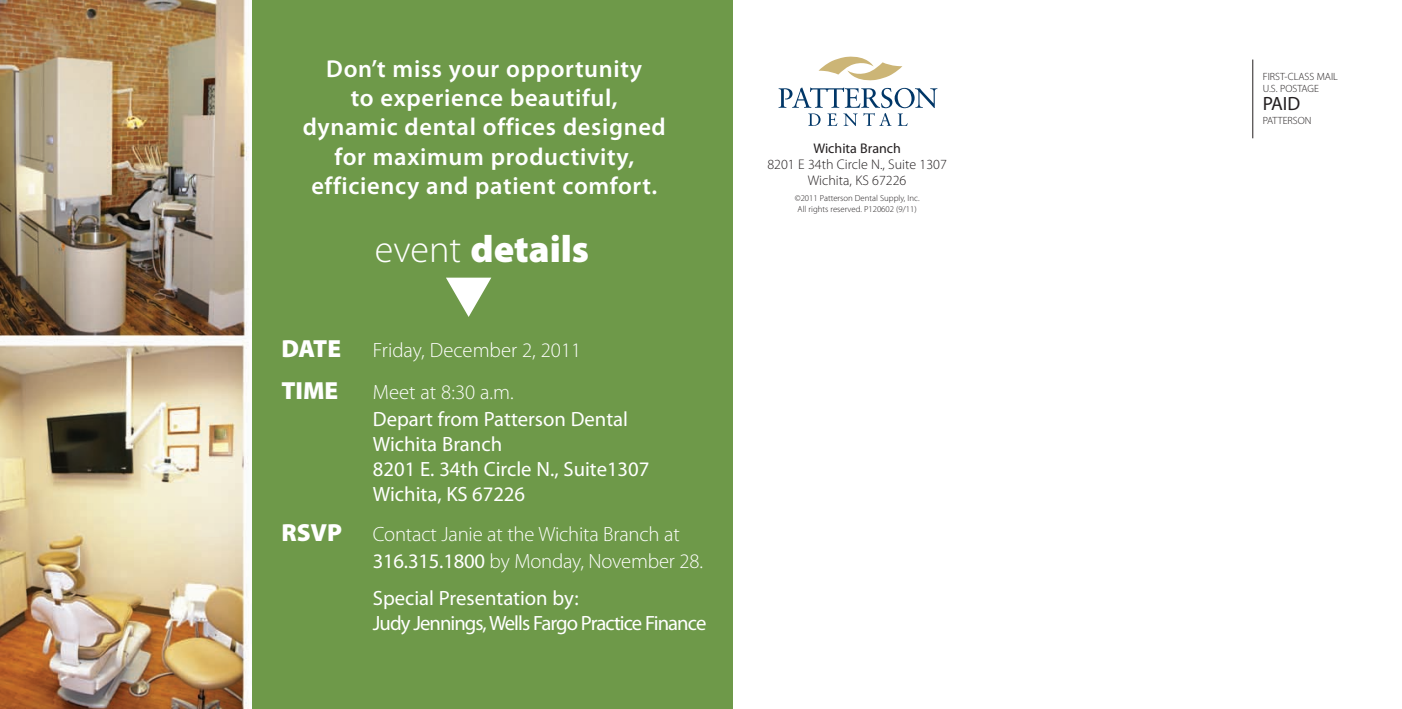
<style>
.page{position:relative;width:1402px;height:709px;background:#fff}
.page>*{position:absolute;margin:0;border:0;box-sizing:border-box;transform-origin:0 0}
.t1{font:900 38.15px "Myriad Pro";color:#fff}
.t2{font:900 24.85px "Myriad Pro";color:#fff}
.t3{font:600 24.5px/29.4px "Myriad Pro";letter-spacing:.025em;color:#fff;text-align:center}
.t4{font:300 20.65px/26.8px "Myriad Pro";letter-spacing:-.01em;color:#fff}
.t5{font:20.65px/24.8px "Myriad Pro";color:#fff}
.t6{font:20.65px/24.8px "Myriad Pro";letter-spacing:-.045em;color:#fff}
.t7{font:19.25px "Myriad Pro";color:#231f20}
.t8{font:300 14px/15.8px "Myriad Pro";color:#231f20;text-align:center}
.t9{font:14px "Myriad Pro";color:#231f20}
.t10{font:300 10.5px/12.2px "Myriad Pro";color:#231f20}
.t11{font:300 8.75px/11.2px "Myriad Pro";color:#231f20;text-align:center}
.s1{font-weight:300}
.s2{font-weight:900;font-size:24.85px}
.s3{font-weight:400}
</style>
<div class="page">
<div style="left:0;top:0;width:732px;height:709px;background:#6e9949"></div>
<svg style="left:818px;top:57px;width:84px;height:24px"></svg>
<svg style="left:778px;top:88px;width:159px;height:38px"></svg>
<img style="left:0;top:0;width:251px;height:709px">
<hr style="left:1252px;top:60px;width:1px;height:78px;background:#231f20">
<p class="t3" style="left:303px;top:56px;width:365px">Don’t miss your opportunity<br>to experience beautiful, dynamic dental offices designed for maximum productivity, efficiency and patient comfort.</p>
<h1 class="t1" style="left:375px;top:235px;width:216px"><span class="s1">event</span> details</h1>
<p class="t2" style="left:281px;top:339px;width:61px">DATE</p>
<p class="t4" style="left:373px;top:338px;width:210px">Friday, December 2, 2011</p>
<p class="t2" style="left:281px;top:382px;width:58px">TIME</p>
<p class="t4" style="left:373px;top:381px;width:142px">Meet at 8:30 a.m.</p>
<p class="t5" style="left:373px;top:408px;width:278px">Depart from Patterson Dental<br>Wichita Branch<br>8201 E. 34th Circle N., Suite1307<br>Wichita, KS 67226</p>
<p class="t4" style="left:373px;top:522px;width:332px;text-indent:-91px"><span class="s2">RSVP</span> Contact Janie at the Wichita Branch at<br><span class="s3">316.315.1800</span> by Monday, November 28.</p>
<p class="t6" style="left:373px;top:587px;width:335px">Special Presentation by:<br>Judy Jennings,Wells Fargo Practice Finance</p>
<p class="t9" style="left:813px;top:143px;width:89px">Wichita Branch</p>
<p class="t8" style="left:767px;top:158px;width:181px">8201 E 34th Circle N., Suite 1307<br>Wichita, KS 67226</p>
<p class="t11" style="left:795px;top:193px;width:126px">©2011 Patterson Dental Supply, Inc.<br>All rights reserved. P120602 (9/11)</p>
<p class="t10" style="left:1263px;top:71px;width:77px">FIRST-CLASS MAIL<br>U.S. POSTAGE</p>
<p class="t7" style="left:1263px;top:97px;width:39px">PAID</p>
<p class="t10" style="left:1263px;top:115px;width:50px">PATTERSON</p>
</div>
